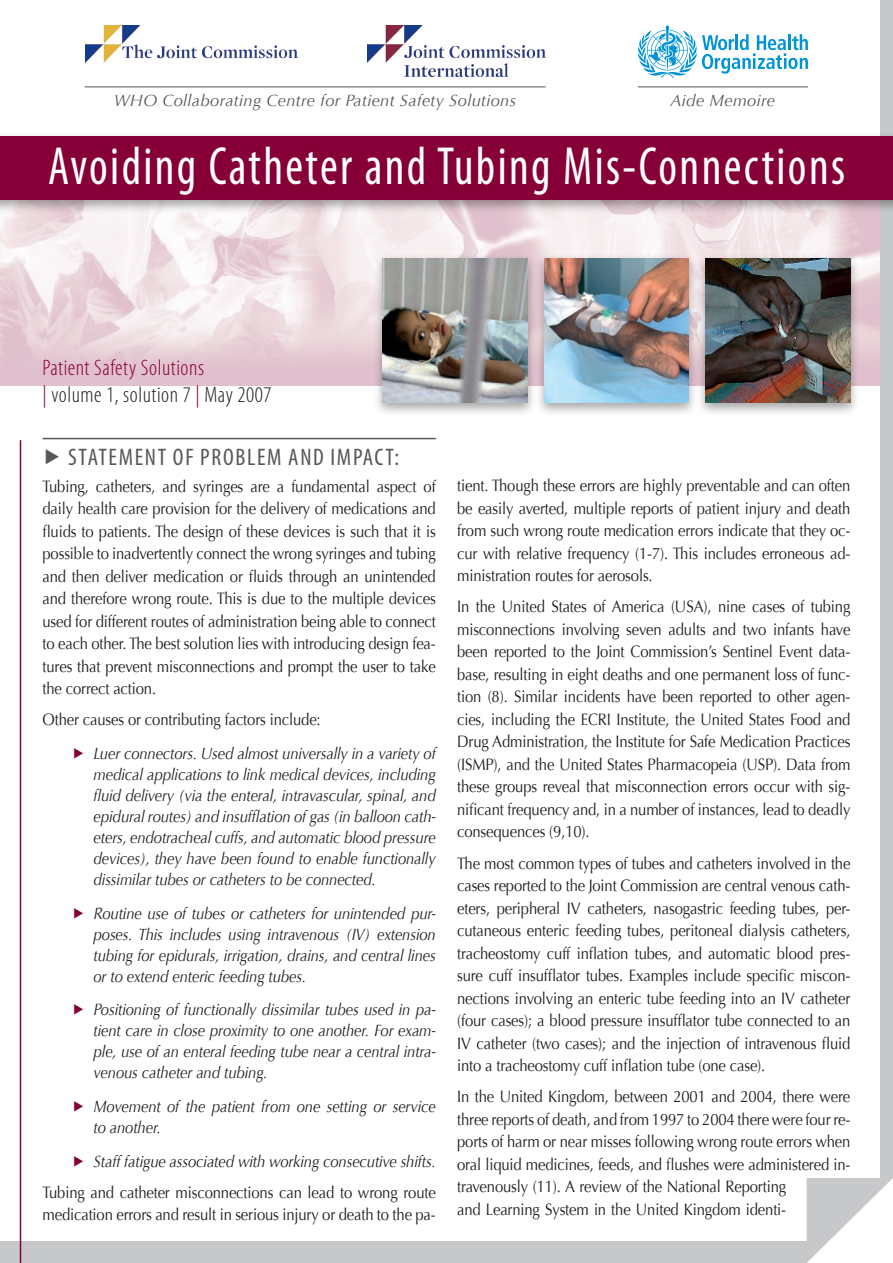
<style>
.page{position:relative;width:893px;height:1263px;background:#fff}
.page>*{position:absolute;margin:0;border:0;box-sizing:border-box;transform-origin:0 0}
.t1{font:condensed 54px "Myriad Pro";letter-spacing:.05em;color:#fff;scale:.9 1}
.t2{font:condensed 24px "Myriad Pro";letter-spacing:.07em;color:#57585a}
.t3{font:300 condensed 22.5px/27px "Myriad Pro";letter-spacing:.025em;color:#860037}
.t4{font:16.5px/22.5px "Optima";letter-spacing:-.01em;color:#231f20;text-align:justify;scale:.9 1}
.t5{font:italic 16.5px/21px "Optima";letter-spacing:-.01em;color:#231f20;text-align:justify;scale:.9 1}
.t6{font:italic 16.5px "Optima";letter-spacing:.02em;color:#57585a}
.s1{color:#231f20}
</style>
<div class="page">
<img style="left:0;top:214px;width:880px;height:171px">
<div style="left:880px;top:0;width:13px;height:1178px;background:#c7c8ca"></div>
<div style="left:0;top:1242px;width:807px;height:21px;background:#c7c8ca"></div>
<svg style="left:807px;top:1178px;width:86px;height:85px"></svg>
<svg style="left:638px;top:26px;width:170px;height:52px"></svg>
<img style="left:368px;top:26px;width:177px;height:50px">
<img style="left:85px;top:26px;width:213px;height:37px">
<hr style="left:85px;top:86px;width:461px;height:1px;background:#57585a">
<hr style="left:638px;top:86px;width:170px;height:1px;background:#57585a">
<div style="left:0;top:129px;width:893px;height:85px;background:#231f20;opacity:.4"></div>
<div style="left:0;top:136px;width:893px;height:64px;background:#860037"></div>
<hr style="left:20px;top:440px;width:1px;height:823px;background:#860037">
<hr style="left:43px;top:438px;width:393px;height:1px;background:#57585a">
<div style="left:373px;top:253px;width:165px;height:165px;background:#231f20;opacity:.4"></div>
<img style="left:383px;top:258px;width:144px;height:145px">
<div style="left:534px;top:253px;width:166px;height:165px;background:#231f20;opacity:.4"></div>
<img style="left:544px;top:258px;width:145px;height:145px">
<div style="left:696px;top:253px;width:165px;height:165px;background:#231f20;opacity:.4"></div>
<img style="left:706px;top:258px;width:144px;height:145px">
<p class="t6" style="left:114px;top:91px;width:404px">WHO Collaborating Centre for Patient Safety Solutions</p>
<p class="t6" style="left:671px;top:91px;width:106px">Aide Memoire</p>
<h1 class="t1" style="left:48px;top:133px;width:887px">Avoiding Catheter and Tubing Mis-Connections</h1>
<h3 class="t3" style="left:43px;top:354px;width:231px">Patient Safety Solutions<br>| <span class="s1">volume 1, solution 7</span> | <span class="s1">May 2007</span></h3>
<h2 class="t2" style="left:43px;top:443px;width:307px">▶ Statement of Problem and Impact</h2>
<h2 class="t2" style="left:394px;top:443px;width:6px">:</h2>
<p class="t4" style="left:43px;top:475px;width:439px">Tubing, catheters, and syringes are a fundamental aspect of daily health care provision for the delivery of medications and fluids to patients. The design of these devices is such that it is possible to inadvertently connect the wrong syringes and tubing and then deliver medication or fluids through an unintended and therefore wrong route. This is due to the multiple devices used for different routes of administration being able to connect to each other. The best solution lies with introducing design fea&shy;tures that prevent misconnections and prompt the user to take the correct action.</p>
<p class="t4" style="left:43px;top:708px;width:311px">Other causes or contributing factors include:</p>
<p class="t5" style="left:94px;top:743px;width:382px">Luer connectors. Used almost universally in a variety of medical applications to link medical devices, including fluid delivery (via the enteral, intravascular, spinal, and epidural routes) and insufflation of gas (in balloon cath&shy;eters, endotracheal cuffs, and automatic blood pressure devices), they have been found to enable functionally dissimilar tubes or catheters to be connected.</p>
<p class="t5" style="left:94px;top:903px;width:382px">Routine use of tubes or catheters for unintended pur&shy;poses. This includes using intravenous (IV) extension tubing for epidurals, irrigation, drains, and central lines or to extend enteric feeding tubes.</p>
<p class="t5" style="left:94px;top:999px;width:382px">Positioning of functionally dissimilar tubes used in pa&shy;tient care in close proximity to one another. For exam&shy;ple, use of an enteral feeding tube near a central intra&shy;venous catheter and tubing.</p>
<p class="t5" style="left:94px;top:1096px;width:382px">Movement of the patient from one setting or service to another.</p>
<p class="t5" style="left:94px;top:1151px;width:382px">Staff fatigue associated with working consecutive shifts.</p>
<p class="t4" style="left:43px;top:1181px;width:439px">Tubing and catheter misconnections can lead to wrong route medication errors and result in serious injury or death to the pa-</p>
<p class="t4" style="left:457px;top:475px;width:439px">tient. Though these errors are highly preventable and can often be easily averted, multiple reports of patient injury and death from such wrong route medication errors indicate that they oc&shy;cur with relative frequency (1-7). This includes erroneous ad&shy;ministration routes for aerosols.</p>
<p class="t4" style="left:457px;top:596px;width:439px">In the United States of America (USA), nine cases of tubing misconnections involving seven adults and two infants have been reported to the Joint Commission’s Sentinel Event data&shy;base, resulting in eight deaths and one permanent loss of func&shy;tion (8). Similar incidents have been reported to other agen&shy;cies, including the ECRI Institute, the United States Food and Drug Administration, the Institute for Safe Medication Practices (ISMP), and the United States Pharmacopeia (USP). Data from these groups reveal that misconnection errors occur with sig&shy;nificant frequency and, in a number of instances, lead to deadly consequences (9,10).</p>
<p class="t4" style="left:457px;top:852px;width:439px">The most common types of tubes and catheters involved in the cases reported to the Joint Commission are central venous cath&shy;eters, peripheral IV catheters, nasogastric feeding tubes, per&shy;cutaneous enteric feeding tubes, peritoneal dialysis catheters, tracheostomy cuff inflation tubes, and automatic blood pres&shy;sure cuff insufflator tubes. Examples include specific miscon&shy;nections involving an enteric tube feeding into an IV catheter (four cases); a blood pressure insufflator tube connected to an IV catheter (two cases); and the injection of intravenous fluid into a tracheostomy cuff inflation tube (one case).</p>
<p class="t4" style="left:457px;top:1085px;width:439px;text-align:left">In the United Kingdom, between 2001 and 2004, there were three reports of death, and from 1997 to 2004 there were four re&shy;ports of harm or near misses following wrong route errors when oral liquid medicines, feeds, and flushes were administered in&shy;travenously (11). A review of the National Reporting<br>and Learning System in the United Kingdom identi-</p>
</div>
